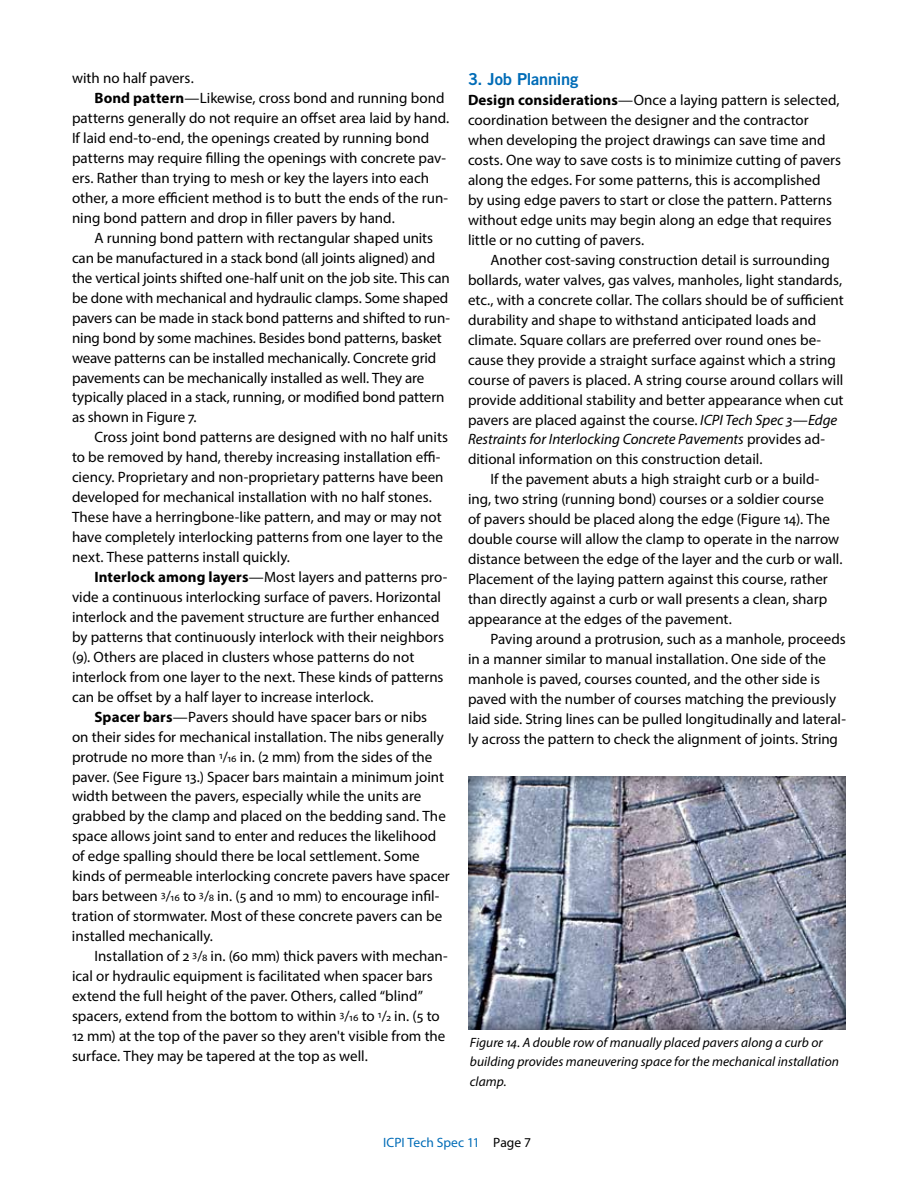
<style>
.page{position:relative;width:918px;height:1188px;background:#fff}
.page>*{position:absolute;margin:0;border:0;box-sizing:border-box;transform-origin:0 0}
.t1{font:16.5px "Trade Gothic Bold Two";letter-spacing:-.015em;color:#006cb7}
.t2{font:15px/20px "Myriad Pro";color:#000}
.t3{font:italic 15px "Myriad Pro";letter-spacing:-.005em;color:#000}
.t4{font:italic 13.5px/19.5px "Myriad Pro";letter-spacing:.005em;color:#000}
.t5{font:13.5px "Myriad Pro";color:#006cb7}
.s1{font-weight:700}
.s2{font-size:10.5px}
.s3{font-style:italic}
.s4{font-style:normal}
.s5{color:#000}
</style>
<div class="page">
<div style="left:466px;top:774px;width:380px;height:257px;background:#000;opacity:.6"></div>
<p class="t2" style="left:72px;top:68px;width:123px">with no half pavers.</p>
<p class="t2" style="left:94px;top:88px;width:352px"><span class="s1">Bond pattern</span>—Likewise, cross bond and running bond</p>
<p class="t2" style="left:72px;top:108px;width:379px">patterns generally do not require an offset area laid by hand.</p>
<p class="t2" style="left:72px;top:128px;width:359px">If laid end-to-end, the openings created by running bond</p>
<p class="t2" style="left:72px;top:148px;width:376px">patterns may require filling the openings with concrete pav-</p>
<p class="t2" style="left:72px;top:168px;width:359px">ers. Rather than trying to mesh or key the layers into each</p>
<p class="t2" style="left:72px;top:188px;width:378px">other, a more efficient method is to butt the ends of the run-</p>
<p class="t2" style="left:72px;top:208px;width:324px">ning bond pattern and drop in filler pavers by hand.</p>
<p class="t2" style="left:94px;top:228px;width:340px">A running bond pattern with rectangular shaped units</p>
<p class="t2" style="left:72px;top:248px;width:365px">can be manufactured in a stack bond (all joints aligned) and</p>
<p class="t2" style="left:72px;top:268px;width:379px">the vertical joints shifted one-half unit on the job site. This can</p>
<p class="t2" style="left:72px;top:287px;width:378px">be done with mechanical and hydraulic clamps. Some shaped</p>
<p class="t2" style="left:72px;top:307px;width:379px">pavers can be made in stack bond patterns and shifted to run-</p>
<p class="t2" style="left:72px;top:327px;width:371px">ning bond by some machines. Besides bond patterns, basket</p>
<p class="t2" style="left:72px;top:347px;width:366px">weave patterns can be installed mechanically. Concrete grid</p>
<p class="t2" style="left:72px;top:367px;width:354px">pavements can be mechanically installed as well. They are</p>
<p class="t2" style="left:72px;top:387px;width:374px">typically placed in a stack, running, or modified bond pattern</p>
<p class="t2" style="left:72px;top:407px;width:126px">as shown in Figure 7.</p>
<p class="t2" style="left:94px;top:427px;width:355px">Cross joint bond patterns are designed with no half units</p>
<p class="t2" style="left:72px;top:447px;width:370px">to be removed by hand, thereby increasing installation effi-</p>
<p class="t2" style="left:72px;top:467px;width:373px">ciency. Proprietary and non-proprietary patterns have been</p>
<p class="t2" style="left:72px;top:487px;width:361px">developed for mechanical installation with no half stones.</p>
<p class="t2" style="left:72px;top:507px;width:371px">These have a herringbone-like pattern, and may or may not</p>
<p class="t2" style="left:72px;top:527px;width:373px">have completely interlocking patterns from one layer to the</p>
<p class="t2" style="left:72px;top:547px;width:219px">next. These patterns install quickly.</p>
<p class="t2" style="left:94px;top:567px;width:354px"><span class="s1">Interlock among layers</span>—Most layers and patterns pro-</p>
<p class="t2" style="left:72px;top:587px;width:371px">vide a continuous interlocking surface of pavers. Horizontal</p>
<p class="t2" style="left:72px;top:607px;width:369px">interlock and the pavement structure are further enhanced</p>
<p class="t2" style="left:72px;top:627px;width:374px">by patterns that continuously interlock with their neighbors</p>
<p class="t2" style="left:72px;top:647px;width:344px">(9). Others are placed in clusters whose patterns do not</p>
<p class="t2" style="left:72px;top:667px;width:373px">interlock from one layer to the next. These kinds of patterns</p>
<p class="t2" style="left:72px;top:686px;width:303px">can be offset by a half layer to increase interlock.</p>
<p class="t2" style="left:94px;top:706px;width:334px"><span class="s1">Spacer bars</span>—Pavers should have spacer bars or nibs</p>
<p class="t2" style="left:72px;top:726px;width:373px">on their sides for mechanical installation. The nibs generally</p>
<p class="t2" style="left:72px;top:746px;width:362px">protrude no more than <sup>1</sup>/<span class="s2">16</span> in. (2 mm) from the sides of the</p>
<p class="t2" style="left:72px;top:766px;width:374px">paver. (See Figure 13.) Spacer bars maintain a minimum joint</p>
<p class="t2" style="left:72px;top:786px;width:351px">width between the pavers, especially while the units are</p>
<p class="t2" style="left:72px;top:806px;width:375px">grabbed by the clamp and placed on the bedding sand. The</p>
<p class="t2" style="left:72px;top:826px;width:366px">space allows joint sand to enter and reduces the likelihood</p>
<p class="t2" style="left:72px;top:846px;width:349px">of edge spalling should there be local settlement. Some</p>
<p class="t2" style="left:72px;top:866px;width:379px">kinds of permeable interlocking concrete pavers have spacer</p>
<p class="t2" style="left:72px;top:886px;width:369px">bars between <sup>3</sup>/<span class="s2">16</span> to <sup>3</sup>/<span class="s2">8</span> in. (5 and 10 mm) to encourage infil-</p>
<p class="t2" style="left:72px;top:906px;width:372px">tration of stormwater. Most of these concrete pavers can be</p>
<p class="t2" style="left:72px;top:926px;width:143px">installed mechanically.</p>
<p class="t2" style="left:94px;top:946px;width:355px">Installation of 2 <sup>3</sup>/<span class="s2">8</span> in. (60 mm) thick pavers with mechan-</p>
<p class="t2" style="left:72px;top:966px;width:362px">ical or hydraulic equipment is facilitated when spacer bars</p>
<p class="t2" style="left:72px;top:986px;width:353px">extend the full height of the paver. Others, called “blind”</p>
<p class="t2" style="left:72px;top:1006px;width:369px">spacers, extend from the bottom to within <sup>3</sup>/<span class="s2">16</span> to <sup>1</sup>/<span class="s2">2</span> in. (5 to</p>
<p class="t2" style="left:72px;top:1026px;width:375px">12 mm) at the top of the paver so they aren't visible from the</p>
<p class="t2" style="left:72px;top:1046px;width:297px">surface. They may be tapered at the top as well.</p>
<p class="t1" style="left:468px;top:69px;width:112px">3. Job Planning</p>
<p class="t2" style="left:468px;top:90px;width:375px"><span class="s1">Design considerations</span>—Once a laying pattern is selected, coordination between the designer and the contractor when developing the project drawings can save time and costs. One way to save costs is to minimize cutting of pavers along the edges. For some patterns, this is accomplished<br>by using edge pavers to start or close the pattern. Patterns without edge units may begin along an edge that requires little or no cutting of pavers.</p>
<p class="t2" style="left:490px;top:250px;width:341px">Another cost-saving construction detail is surrounding</p>
<p class="t2" style="left:468px;top:270px;width:376px">bollards, water valves, gas valves, manholes, light standards,</p>
<p class="t2" style="left:468px;top:290px;width:377px">etc., with a concrete collar. The collars should be of sufficient</p>
<p class="t2" style="left:468px;top:310px;width:350px">durability and shape to withstand anticipated loads and</p>
<p class="t2" style="left:468px;top:329px;width:355px">climate. Square collars are preferred over round ones be-</p>
<p class="t2" style="left:468px;top:349px;width:369px">cause they provide a straight surface against which a string</p>
<p class="t2" style="left:468px;top:369px;width:377px">course of pavers is placed. A string course around collars will</p>
<p class="t2" style="left:468px;top:389px;width:377px">provide additional stability and better appearance when cut</p>
<p class="t2" style="left:468px;top:409px;width:371px">pavers are placed against the course. <span class="s3">ICPI Tech Spec 3—Edge</span></p>
<p class="t3" style="left:468px;top:430px;width:359px">Restraints for Interlocking Concrete Pavements <span class="s4">provides ad-</span></p>
<p class="t2" style="left:468px;top:449px;width:296px">ditional information on this construction detail.</p>
<p class="t2" style="left:490px;top:469px;width:330px">If the pavement abuts a high straight curb or a build-</p>
<p class="t2" style="left:468px;top:489px;width:358px">ing, two string (running bond) courses or a soldier course</p>
<p class="t2" style="left:468px;top:509px;width:363px">of pavers should be placed along the edge (Figure 14). The</p>
<p class="t2" style="left:468px;top:529px;width:373px">double course will allow the clamp to operate in the narrow</p>
<p class="t2" style="left:468px;top:549px;width:376px">distance between the edge of the layer and the curb or wall.</p>
<p class="t2" style="left:468px;top:569px;width:361px">Placement of the laying pattern against this course, rather</p>
<p class="t2" style="left:468px;top:589px;width:361px">than directly against a curb or wall presents a clean, sharp</p>
<p class="t2" style="left:468px;top:609px;width:265px">appearance at the edges of the pavement.</p>
<p class="t2" style="left:490px;top:629px;width:357px">Paving around a protrusion, such as a manhole, proceeds</p>
<p class="t2" style="left:468px;top:649px;width:359px">in a manner similar to manual installation. One side of the</p>
<p class="t2" style="left:468px;top:669px;width:353px">manhole is paved, courses counted, and the other side is</p>
<p class="t2" style="left:468px;top:689px;width:370px">paved with the number of courses matching the previously</p>
<p class="t2" style="left:468px;top:709px;width:379px">laid side. String lines can be pulled longitudinally and lateral-</p>
<p class="t2" style="left:468px;top:728px;width:371px">ly across the pattern to check the alignment of joints. String</p>
<p class="t4" style="left:470px;top:1032px;width:371px">Figure 14. A double row of manually placed pavers along a curb or building provides maneuvering space for the mechanical installation clamp.</p>
<p class="t5" style="left:383px;top:1134px;width:149px">ICPI Tech Spec 11 <span class="s5">Page 7</span></p>
</div>
